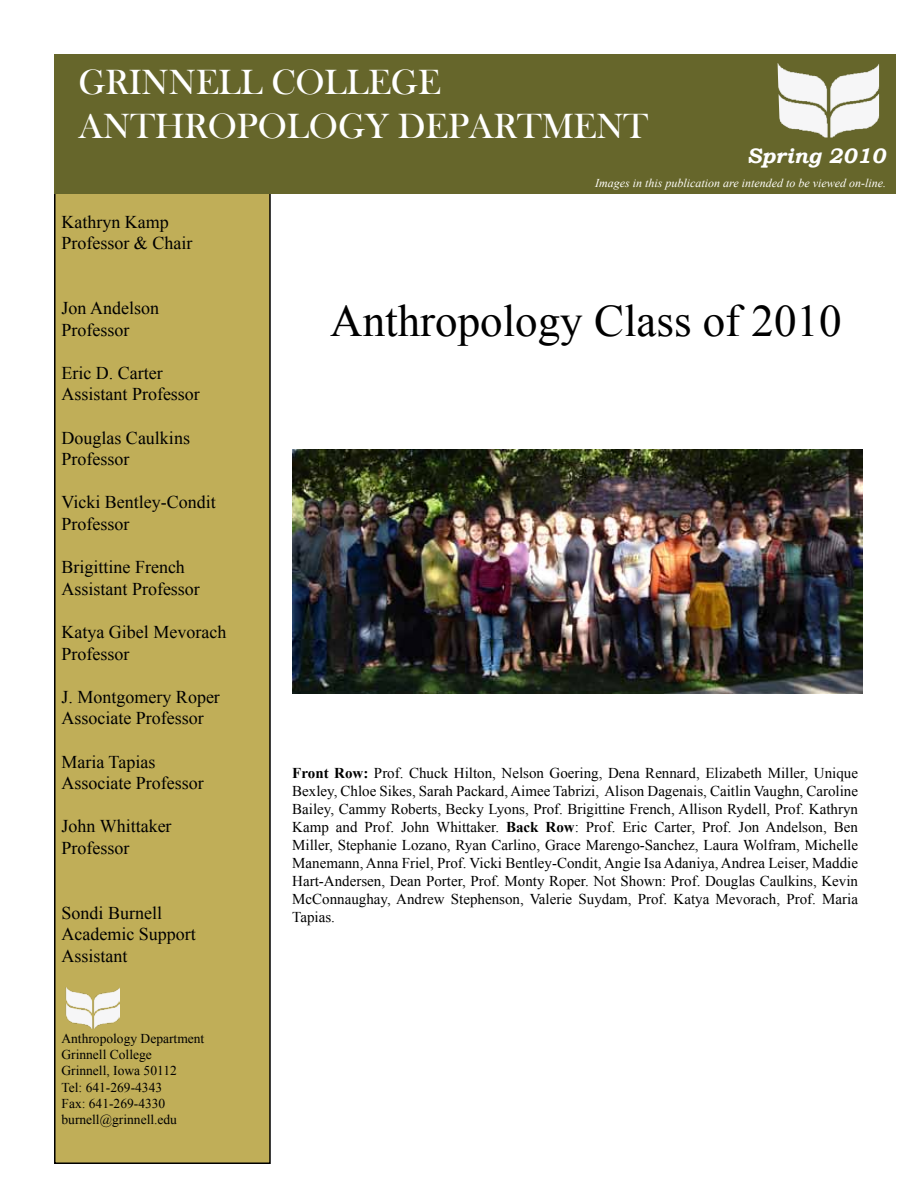
<style>
.page{position:relative;width:918px;height:1188px;background:#fff}
.page>*{position:absolute;margin:0;border:0;box-sizing:border-box;transform-origin:0 0}
.t1{font:45px "Times New Roman";color:#000}
.t2{font:36px/43.2px "Bask Old Face";color:#fff}
.t3{font:italic 700 21px "Bookman Old Style";color:#fff}
.t4{font:18px/21.6px "Times New Roman";color:#000}
.t5{font:15px/18px "Times New Roman";color:#000;text-align:justify}
.t6{font:13.5px/16.2px "Times New Roman";color:#000}
.t7{font:italic 12px "Times New Roman";color:#fffefa}
.s1{font-weight:700}
</style>
<div class="page">
<div style="left:55px;top:193px;width:215px;height:970px;background:#c0ae58"></div>
<div style="left:54px;top:192px;width:217px;height:972px;border:2px solid #000"></div>
<div style="left:54px;top:54px;width:841px;height:140px;background:#66662b"></div>
<img style="left:54px;top:988px;width:66px;height:41px">
<img style="left:777px;top:63px;width:102px;height:75px">
<img style="left:292px;top:449px;width:570px;height:245px">
<h2 class="t2" style="left:78px;top:62px;width:571px">GRINNELL COLLEGE<br>ANTHROPOLOGY DEPARTMENT</h2>
<h3 class="t3" style="left:747px;top:140px;width:140px">Spring 2010</h3>
<p class="t4" style="left:62px;top:210px;width:132px">Kathryn Kamp<br>Professor &amp; Chair</p>
<p class="t4" style="left:62px;top:297px;width:99px">Jon Andelson<br>Professor</p>
<p class="t4" style="left:62px;top:362px;width:140px">Eric D. Carter<br>Assistant Professor</p>
<p class="t4" style="left:62px;top:426px;width:130px">Douglas Caulkins<br>Professor</p>
<p class="t4" style="left:62px;top:491px;width:156px">Vicki Bentley-Condit<br>Professor</p>
<p class="t4" style="left:62px;top:556px;width:140px">Brigittine French<br>Assistant Professor</p>
<p class="t4" style="left:62px;top:621px;width:166px">Katya Gibel Mevorach<br>Professor</p>
<p class="t4" style="left:62px;top:686px;width:160px">J. Montgomery Roper<br>Associate Professor</p>
<p class="t4" style="left:62px;top:750px;width:144px">Maria Tapias<br>Associate Professor</p>
<p class="t4" style="left:62px;top:815px;width:112px">John Whittaker<br>Professor</p>
<p class="t4" style="left:62px;top:902px;width:136px">Sondi Burnell<br>Academic Support<br>Assistant</p>
<p class="t6" style="left:62px;top:1030px;width:144px">Anthropology Department<br>Grinnell College<br>Grinnell, Iowa 50112<br>Tel: 641-269-4343<br>Fax: 641-269-4330 burnell@grinnell.edu</p>
<p class="t7" style="left:595px;top:174px;width:292px">Images in this publication are intended to be viewed on-line.</p>
<h1 class="t1" style="left:330px;top:290px;width:513px">Anthropology Class of 2010</h1>
<p class="t5" style="left:292px;top:764px;width:567px"><span class="s1">Front Row:</span> Prof. Chuck Hilton, Nelson Goering, Dena Rennard, Elizabeth Miller, Unique Bexley, Chloe Sikes, Sarah Packard, Aimee Tabrizi, Alison Dagenais, Caitlin Vaughn, Caroline Bailey, Cammy Roberts, Becky Lyons, Prof. Brigittine French, Allison Rydell, Prof. Kathryn Kamp and Prof. John Whittaker. <span class="s1">Back Row</span>: Prof. Eric Carter, Prof. Jon Andelson, Ben Miller, Stephanie Lozano, Ryan Carlino, Grace Marengo-Sanchez, Laura Wolfram, Michelle Manemann, Anna Friel, Prof. Vicki Bentley-Condit, Angie Isa Adaniya, Andrea Leiser, Maddie Hart-Andersen, Dean Porter, Prof. Monty Roper. Not Shown: Prof. Douglas Caulkins, Kevin McConnaughay, Andrew Stephenson, Valerie Suydam, Prof. Katya Mevorach, Prof. Maria Tapias.</p>
</div>
